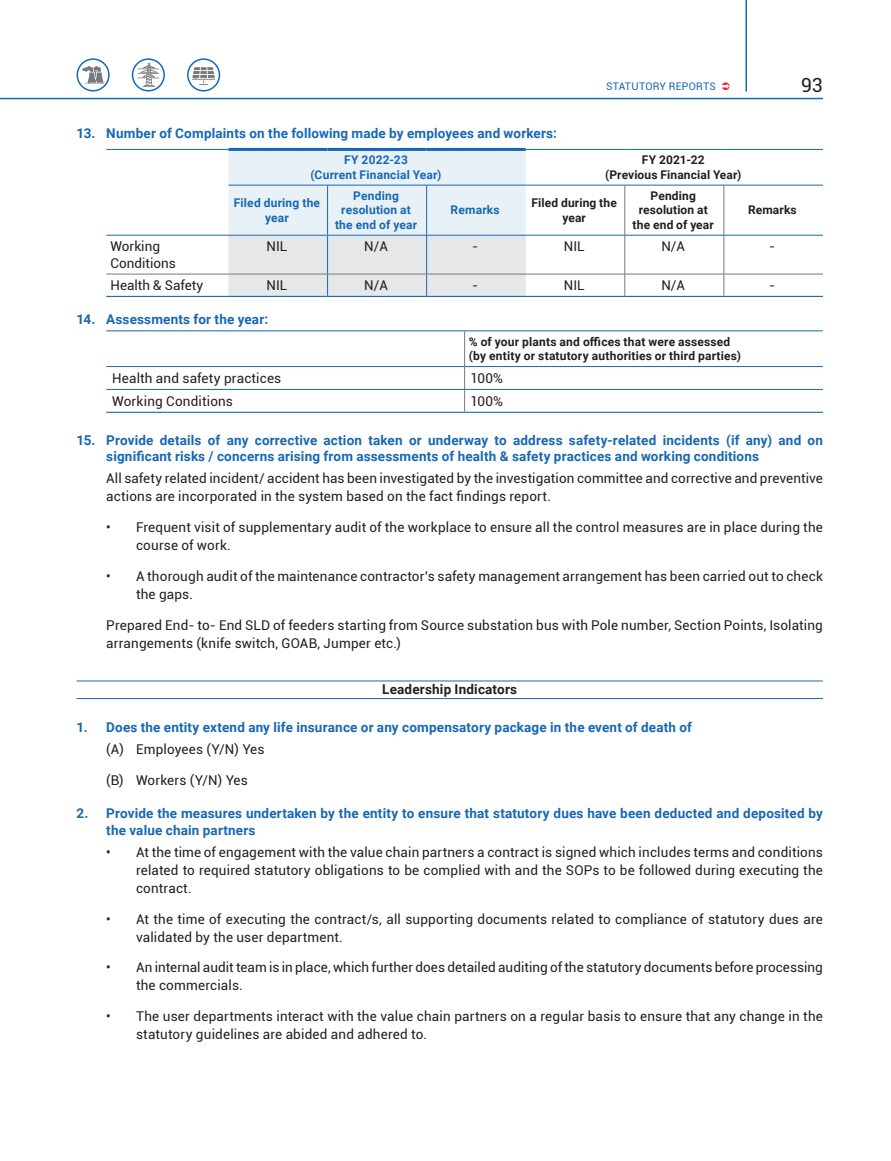
<style>
.page{position:relative;width:891px;height:1161px;background:#fff}
.page>*{position:absolute;margin:0;border:0;box-sizing:border-box;transform-origin:0 0}
.t1{font:19.5px "Roboto";color:#231f20}
.Body_Copy{font:13.5px/18px "Roboto";letter-spacing:.01em;color:#231f20}
._14_7{font:13.5px/18px "Roboto";letter-spacing:.01em;color:#231f20}
.Body_Head_03{font:700 13.5px/16.5px "Roboto";letter-spacing:.015em;color:#1768b4}
.Table_Copy{font:13.5px/16.5px "Roboto";color:#231f20}
.Essential_Indicator{font:700 13.5px "Roboto";letter-spacing:.015em;color:#231f20}
.Current_year_fig{font:13.5px "Roboto";color:#231f20}
.Previous_year_fig{font:13.5px "Roboto";color:#231f20}
.Previous_Year_Head_2{font:700 12px/14.4px "Roboto";letter-spacing:.01em;color:#231f20;text-align:center}
.Current_year_Head_20{font:700 12px/14.4px "Roboto";letter-spacing:.015em;color:#1768b4;text-align:center}
.Particulars{font:700 12px/14.4px "Roboto";letter-spacing:.015em;color:#231f20}
.t2{font:10.5px "Roboto";letter-spacing:.02em;color:#1768b4}
</style>
<div class="page">
<hr style="left:77px;top:681px;width:746px;height:1px;background:#1768b4">
<hr style="left:77px;top:698px;width:746px;height:1px;background:#1768b4">
<hr style="left:106px;top:296px;width:122px;height:1px;background:#1768b4">
<hr style="left:228px;top:296px;width:100px;height:1px;background:#1768b4">
<hr style="left:328px;top:296px;width:99px;height:1px;background:#1768b4">
<hr style="left:427px;top:296px;width:99px;height:1px;background:#1768b4">
<hr style="left:526px;top:296px;width:99px;height:1px;background:#1768b4">
<hr style="left:625px;top:296px;width:99px;height:1px;background:#1768b4">
<hr style="left:724px;top:296px;width:99px;height:1px;background:#1768b4">
<svg style="left:228px;top:151px;width:298px;height:145px;background:#e4eaee"></svg>
<hr style="left:328px;top:185px;width:99px;height:1px;background:#1768b4">
<hr style="left:427px;top:185px;width:99px;height:1px;background:#1768b4">
<hr style="left:625px;top:185px;width:1px;height:50px;background:#76787b">
<hr style="left:724px;top:185px;width:1px;height:50px;background:#76787b">
<hr style="left:625px;top:236px;width:1px;height:38px;background:#76787b">
<hr style="left:724px;top:236px;width:1px;height:38px;background:#76787b">
<svg style="left:625px;top:275px;width:1px;height:21px"></svg>
<svg style="left:724px;top:275px;width:1px;height:21px"></svg>
<hr style="left:228px;top:148px;width:100px;height:3px;background:#1768b4">
<hr style="left:328px;top:148px;width:99px;height:3px;background:#1768b4">
<hr style="left:427px;top:148px;width:99px;height:3px;background:#1768b4">
<hr style="left:526px;top:185px;width:99px;height:1px;background:#1768b4">
<hr style="left:625px;top:185px;width:99px;height:1px;background:#1768b4">
<hr style="left:724px;top:185px;width:99px;height:1px;background:#1768b4">
<hr style="left:526px;top:149px;width:99px;height:1px;background:#1768b4">
<hr style="left:625px;top:149px;width:99px;height:1px;background:#1768b4">
<hr style="left:724px;top:149px;width:99px;height:1px;background:#1768b4">
<hr style="left:106px;top:149px;width:122px;height:1px;background:#1768b4">
<hr style="left:106px;top:235px;width:122px;height:1px;background:#1768b4">
<hr style="left:228px;top:235px;width:100px;height:1px;background:#1768b4">
<hr style="left:328px;top:235px;width:99px;height:1px;background:#1768b4">
<hr style="left:427px;top:235px;width:99px;height:1px;background:#1768b4">
<hr style="left:526px;top:235px;width:99px;height:1px;background:#1768b4">
<hr style="left:625px;top:235px;width:99px;height:1px;background:#1768b4">
<hr style="left:724px;top:235px;width:99px;height:1px;background:#1768b4">
<hr style="left:106px;top:274px;width:122px;height:1px;background:#76787b">
<hr style="left:228px;top:274px;width:100px;height:1px;background:#76787b">
<hr style="left:328px;top:274px;width:99px;height:1px;background:#76787b">
<hr style="left:427px;top:274px;width:99px;height:1px;background:#76787b">
<hr style="left:526px;top:274px;width:99px;height:1px;background:#76787b">
<hr style="left:625px;top:274px;width:99px;height:1px;background:#76787b">
<hr style="left:724px;top:274px;width:99px;height:1px;background:#76787b">
<svg style="left:464px;top:367px;width:1px;height:45px"></svg>
<hr style="left:106px;top:389px;width:359px;height:1px;background:#1768b4">
<hr style="left:465px;top:389px;width:358px;height:1px;background:#1768b4">
<hr style="left:106px;top:330px;width:359px;height:1px;background:#1768b4">
<hr style="left:465px;top:330px;width:358px;height:1px;background:#1768b4">
<hr style="left:106px;top:366px;width:359px;height:1px;background:#1768b4">
<hr style="left:465px;top:366px;width:358px;height:1px;background:#1768b4">
<hr style="left:464px;top:331px;width:1px;height:35px;background:#76787b">
<hr style="left:106px;top:412px;width:359px;height:1px;background:#1768b4">
<hr style="left:465px;top:412px;width:358px;height:1px;background:#1768b4">
<hr style="left:746px;top:0;width:1px;height:92px;background:#1768b4">
<hr style="left:0;top:98px;width:823px;height:1px;background:#1768b4">
<svg style="left:133px;top:59px;width:31px;height:32px"></svg>
<div style="left:132px;top:58px;width:33px;height:34px;border:2px solid #1768b4;border-radius:50%"></div>
<svg style="left:138px;top:63px;width:21px;height:24px"></svg>
<svg style="left:188px;top:59px;width:31px;height:32px"></svg>
<div style="left:187px;top:58px;width:33px;height:34px;border:2px solid #1768b4;border-radius:50%"></div>
<svg style="left:192px;top:67px;width:23px;height:18px"></svg>
<svg style="left:76px;top:58px;width:34px;height:34px"></svg>
<p class="Body_Head_03" style="left:77px;top:124px;width:482px">13. Number of Complaints on the following made by employees and workers:</p>
<p class="Current_year_Head_20" style="left:344px;top:152px;width:65px">FY 2022-23</p>
<p class="Current_year_Head_20" style="left:311px;top:167px;width:132px">(Current Financial Year)</p>
<p class="t2" style="left:606px;top:79px;width:111px">STATUTORY REPORTS</p>
<h1 class="t1" style="left:801px;top:71px;width:23px">93</h1>
<p class="Previous_Year_Head_2" style="left:642px;top:152px;width:64px">FY 2021-22</p>
<p class="Previous_Year_Head_2" style="left:605px;top:167px;width:138px">(Previous Financial Year)</p>
<p class="Current_year_Head_20" style="left:234px;top:195px;width:88px">Filed during the year</p>
<p class="Current_year_Head_20" style="left:335px;top:188px;width:84px">Pending resolution at the end of year</p>
<p class="Current_year_Head_20" style="left:451px;top:203px;width:50px">Remarks</p>
<p class="Previous_Year_Head_2" style="left:532px;top:195px;width:87px">Filed during the year</p>
<p class="Previous_Year_Head_2" style="left:633px;top:188px;width:83px">Pending resolution at the end of year</p>
<p class="Previous_Year_Head_2" style="left:748px;top:203px;width:50px">Remarks</p>
<p class="Table_Copy" style="left:111px;top:238px;width:67px">Working<br>Conditions</p>
<p class="Current_year_fig" style="left:267px;top:237px;width:22px">NIL</p>
<p class="Current_year_fig" style="left:364px;top:237px;width:25px">N/A</p>
<p class="Current_year_fig" style="left:472px;top:237px;width:8px">-</p>
<p class="Previous_year_fig" style="left:564px;top:237px;width:22px">NIL</p>
<p class="Previous_year_fig" style="left:661px;top:237px;width:25px">N/A</p>
<p class="Previous_year_fig" style="left:769px;top:237px;width:8px">-</p>
<p class="Table_Copy" style="left:111px;top:276px;width:94px">Health &amp; Safety</p>
<p class="Current_year_fig" style="left:267px;top:276px;width:22px">NIL</p>
<p class="Current_year_fig" style="left:364px;top:276px;width:25px">N/A</p>
<p class="Current_year_fig" style="left:472px;top:276px;width:8px">-</p>
<p class="Previous_year_fig" style="left:564px;top:276px;width:22px">NIL</p>
<p class="Previous_year_fig" style="left:661px;top:276px;width:25px">N/A</p>
<p class="Previous_year_fig" style="left:769px;top:276px;width:8px">-</p>
<p class="Body_Head_03" style="left:77px;top:311px;width:193px">14. Assessments for the year:</p>
<p class="Particulars" style="left:469px;top:334px;width:274px">% of your plants and offices that were assessed (by entity or statutory authorities or third parties)</p>
<p class="Body_Copy" style="left:112px;top:369px;width:171px">Health and safety practices</p>
<p class="Body_Copy" style="left:471px;top:369px;width:34px">100%</p>
<p class="Body_Copy" style="left:112px;top:392px;width:122px">Working Conditions</p>
<p class="Body_Copy" style="left:471px;top:392px;width:34px">100%</p>
<p class="Body_Head_03" style="left:106px;top:431px;width:718px;text-indent:-30px">15. Provide details of any corrective action taken or underway to address safety-related incidents (if any) and on significant risks / concerns arising from assessments of health &amp; safety practices and working conditions</p>
<p class="Body_Copy" style="left:106px;top:469px;width:718px">All safety related incident/ accident has been investigated by the investigation committee and corrective and preventive actions are incorporated in the system based on the fact findings report.</p>
<p class="Body_Copy" style="left:136px;top:518px;width:688px;text-indent:-30px">• Frequent visit of supplementary audit of the workplace to ensure all the control measures are in place during the course of work.</p>
<p class="Body_Copy" style="left:136px;top:567px;width:688px;text-indent:-30px">• A thorough audit of the maintenance contractor’s safety management arrangement has been carried out to check the gaps.</p>
<p class="Body_Copy" style="left:106px;top:615px;width:718px">Prepared End- to- End SLD of feeders starting from Source substation bus with Pole number, Section Points, Isolating arrangements (knife switch, GOAB, Jumper etc.)</p>
<p class="Essential_Indicator" style="left:382px;top:680px;width:136px">Leadership Indicators</p>
<p class="Body_Head_03" style="left:77px;top:718px;width:617px">1. Does the entity extend any life insurance or any compensatory package in the event of death of</p>
<p class="Body_Copy" style="left:106px;top:740px;width:160px">(A) Employees (Y/N) Yes</p>
<p class="Body_Copy" style="left:106px;top:770px;width:143px">(B) Workers (Y/N) Yes</p>
<p class="Body_Head_03" style="left:106px;top:805px;width:718px;text-indent:-30px">2. Provide the measures undertaken by the entity to ensure that statutory dues have been deducted and deposited by the value chain partners</p>
<p class="_14_7" style="left:136px;top:843px;width:688px;text-align:justify;text-indent:-30px">• At the time of engagement with the value chain partners a contract is signed which includes terms and conditions related to required statutory obligations to be complied with and the SOPs to be followed during executing the contract.</p>
<p class="_14_7" style="left:136px;top:909px;width:688px;text-indent:-30px">• At the time of executing the contract/s, all supporting documents related to compliance of statutory dues are validated by the user department.</p>
<p class="_14_7" style="left:136px;top:958px;width:688px;text-indent:-30px">• An internal audit team is in place, which further does detailed auditing of the statutory documents before processing the commercials.</p>
<p class="_14_7" style="left:136px;top:1007px;width:688px;text-indent:-30px">• The user departments interact with the value chain partners on a regular basis to ensure that any change in the statutory guidelines are abided and adhered to.</p>
</div>
